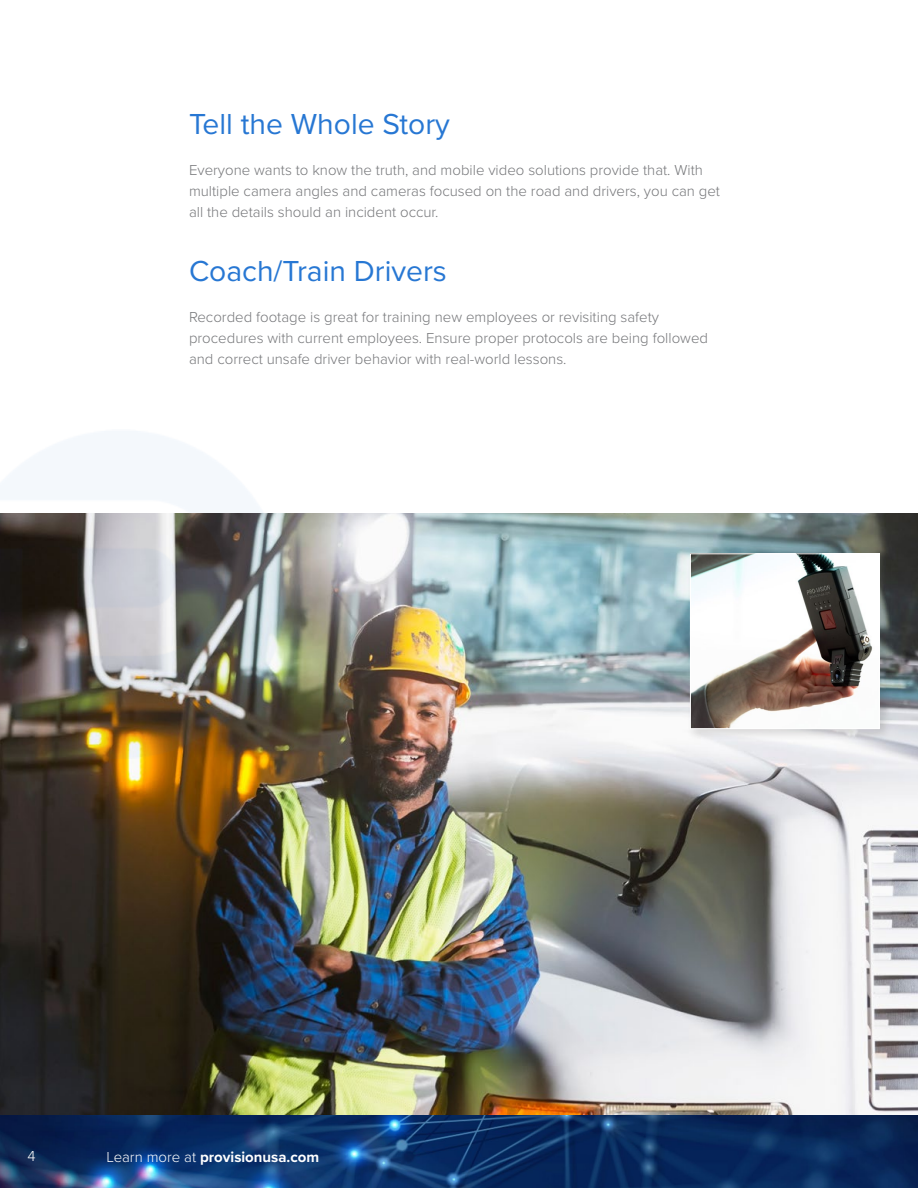
<style>
.page{position:relative;width:918px;height:1188px;background:#fff}
.page>*{position:absolute;margin:0;border:0;box-sizing:border-box;transform-origin:0 0}
.t1{font:30px "Proxima Nova";color:#2777d3}
.t2{font:300 15px/21px "Proxima Nova";color:#76777a}
.t3{font:700 15px "Proxima Nova";color:#fff}
.t4{font:300 15px "Proxima Nova";color:#fff}
.s1{font-weight:300}
</style>
<div class="page">
<img style="left:0;top:513px;width:918px;height:675px">
<div style="left:687px;top:550px;width:205px;height:192px;background:#231f20;opacity:.15"></div>
<img style="left:692px;top:555px;width:186px;height:172px">
<div style="left:690px;top:553px;width:190px;height:176px;border:1px solid #fff"></div>
<img style="left:0;top:431px;width:285px;height:328px">
<p class="t1" style="left:189px;top:101px;width:263px">Tell the Whole Story</p>
<p class="t2" style="left:189px;top:159px;width:533px">Everyone wants to know the truth, and mobile video solutions provide that. With multiple camera angles and cameras focused on the road and drivers, you can get all the details should an incident occur.</p>
<p class="t1" style="left:189px;top:248px;width:259px">Coach/Train Drivers</p>
<p class="t2" style="left:189px;top:306px;width:521px">Recorded footage is great for training new employees or revisiting safety procedures with current employees. Ensure proper protocols are being followed and correct unsafe driver behavior with real-world lessons.</p>
<p class="t4" style="left:28px;top:1145px;width:10px">4</p>
<p class="t3" style="left:106px;top:1146px;width:214px"><span class="s1">Learn more at</span> provisionusa.com</p>
</div>
